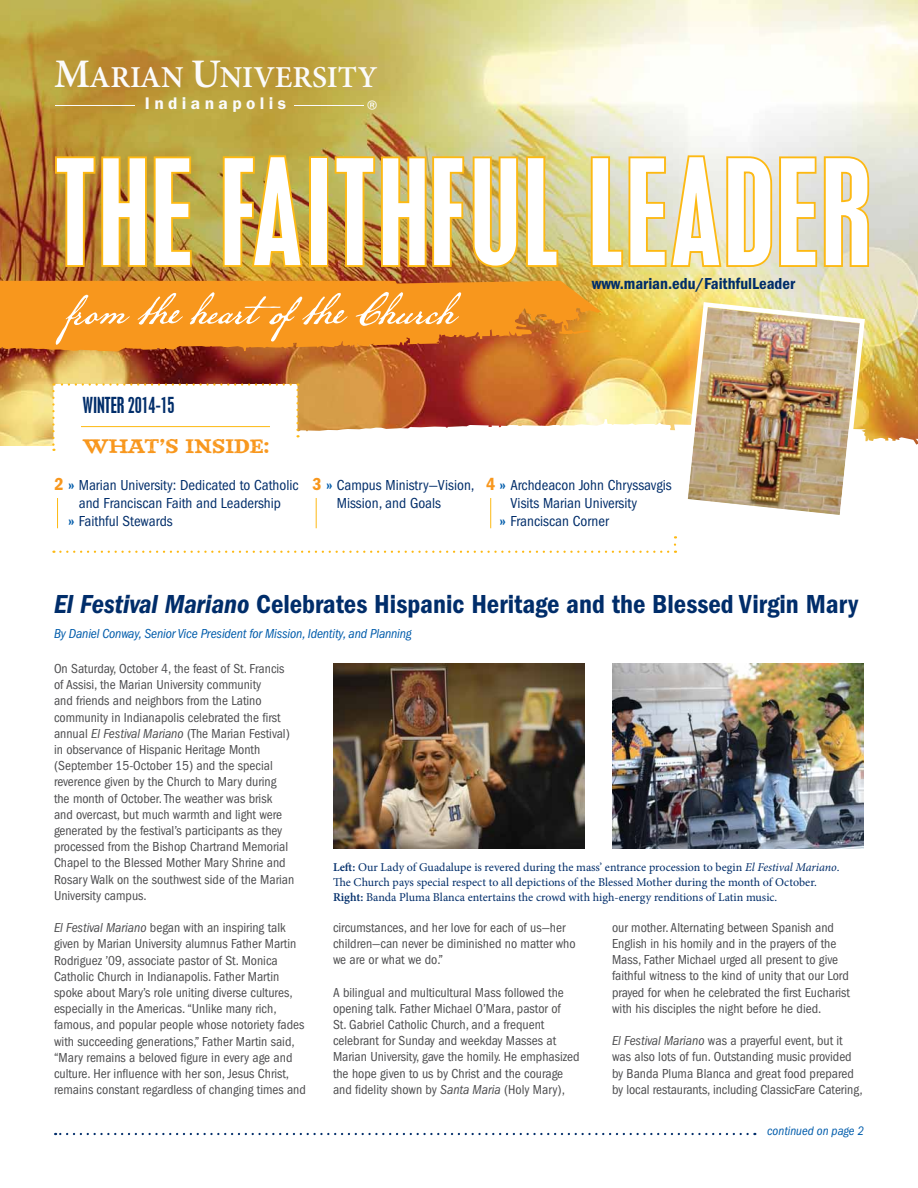
<style>
.page{position:relative;width:918px;height:1188px;background:#fff}
.page>*{position:absolute;margin:0;border:0;box-sizing:border-box;transform-origin:0 0}
.t1{font:condensed 130.05px "Placard";letter-spacing:.025em;color:#fff}
.t2{font:51px "American Scribe";color:#fff}
.t3{font:600 30.45px "Minion Pro";color:#fbfbfb}
.t4{font:27px "ITC Franklin Gothic Std Dm Cd";color:#002d6a}
.t5{font:22.35px "ITC Franklin Gothic Std";color:#fbfbfb}
.t6{font:condensed 19.5px "Placard";color:#002d6a}
.t7{font:19.2px "Zapatista";color:#f8971d}
.t8{font:600 17.4px "Franklin Gothic";letter-spacing:.25em;color:#fbfbfb}
.t9{font:16.5px "ITC Franklin Gothic Std Dm Cd";color:#002d6a}
.t10{font:condensed 15px/18px "ITC Franklin Gothic Std";color:#002d6a}
.t11{font:condensed 13.5px/16.2px "ITC Franklin Gothic Std";color:#4d4d4f}
.t12{font:italic condensed 13.5px "ITC Franklin Gothic Std";letter-spacing:-.01em;color:#005cab}
.t13{font:italic condensed 12.75px "ITC Franklin Gothic Std";color:#005cab}
.t14{font:12px/15px "Minion Pro";color:#002d6a}
.s1{font-size:40.5px}
.s2{font-family:"ITC Franklin Gothic Std Dm Cd";font-stretch:normal;font-size:18px;color:#f8971d}
.s3{font-family:"ITC Franklin Gothic Std Dm Cd";font-stretch:normal;color:#005cab}
.s4{font-family:"ITC Franklin Gothic Std Dm Cd It"}
.s5{font-style:italic}
.s6{font-weight:600}
</style>
<div class="page">
<img style="left:0;top:0;width:918px;height:446px">
<svg style="left:299px;top:419px;width:619px;height:94px"></svg>
<svg style="left:53px;top:154px;width:141px;height:115px;background:#c5942c"></svg>
<img style="left:221px;top:153px;width:84px;height:116px">
<div style="left:309px;top:156px;width:19px;height:111px;border:4px solid #fdb913"></div>
<img style="left:333px;top:154px;width:227px;height:116px">
<svg style="left:589px;top:153px;width:283px;height:116px;background:#e9d79d"></svg>
<svg style="left:52px;top:383px;width:247px;height:68px"></svg>
<svg style="left:53px;top:536px;width:623px;height:17px"></svg>
<hr style="left:55px;top:105px;width:80px;height:1px;background:#fbfbfb">
<hr style="left:294px;top:105px;width:69px;height:1px;background:#fbfbfb">
<img style="left:680px;top:300px;width:187px;height:215px">
<svg style="left:0;top:281px;width:604px;height:71px;background:#ee8f1f"></svg>
<hr style="left:81px;top:426px;width:189px;height:1px;background:#fdb913">
<svg style="left:55px;top:1133px;width:693px;height:2px"></svg>
<hr style="left:57px;top:498px;width:1px;height:30px;background:#fdb913">
<hr style="left:316px;top:498px;width:1px;height:30px;background:#fdb913">
<hr style="left:490px;top:498px;width:1px;height:30px;background:#fdb913">
<img style="left:333px;top:664px;width:252px;height:184px">
<img style="left:612px;top:664px;width:252px;height:184px">
<h3 class="t3" style="left:54px;top:57px;width:325px"><span class="s1">M</span>ARIAN <span class="s1">U</span>NIVERSITY</h3>
<p class="t8" style="left:145px;top:93px;width:142px">Indianapolis</p>
<h3 class="t5" style="left:367px;top:95px;width:19px">®</h3>
<h1 class="t1" style="left:54px;top:133px;width:818px">THE FAITHFUL LEADER</h1>
<h2 class="t2" style="left:65px;top:275px;width:391px">from the heart ofthe Church</h2>
<p class="t9" style="left:592px;top:275px;width:205px">www.marian.edu/FaithfulLeader</p>
<h3 class="t6" style="left:83px;top:393px;width:93px">WINTER 2014-15</h3>
<h3 class="t7" style="left:83px;top:434px;width:188px">WHAT’S INSIDE:</h3>
<p class="t10" style="left:55px;top:476px;width:246px"><span class="s2">2</span> <span class="s3">»</span> Marian University: Dedicated to Catholic</p>
<p class="t10" style="left:79px;top:494px;width:204px">and Franciscan Faith and Leadership</p>
<p class="t10" style="left:68px;top:512px;width:106px"><span class="s3">»</span> Faithful Stewards</p>
<p class="t10" style="left:337px;top:476px;width:139px;text-indent:-24px"><span class="s2">3</span> <span class="s3">»</span> Campus Ministry—Vision,<br>Mission, and Goals</p>
<p class="t10" style="left:486px;top:476px;width:187px"><span class="s2">4</span> <span class="s3">»</span> Archdeacon John Chryssavgis</p>
<p class="t10" style="left:510px;top:494px;width:128px">Visits Marian University</p>
<p class="t10" style="left:500px;top:512px;width:111px"><span class="s3">»</span> Franciscan Corner</p>
<h3 class="t4" style="left:54px;top:588px;width:806px"><span class="s4">El Festival Mariano</span> Celebrates Hispanic Heritage and the Blessed Virgin Mary</h3>
<p class="t12" style="left:54px;top:626px;width:359px">By Daniel Conway, Senior Vice President for Mission, Identity, and Planning</p>
<p class="t11" style="left:54px;top:661px;width:242px">On Saturday, October 4, the feast of St. Francis of Assisi, the Marian University community<br>and friends and neighbors from the Latino community in Indianapolis celebrated the first annual <span class="s5">El Festival Mariano</span> (The Marian Festival) in observance of Hispanic Heritage Month (September 15-October 15) and the special reverence given by the Church to Mary during the month of October. The weather was brisk and overcast, but much warmth and light were generated by the festival’s participants as they processed from the Bishop Chartrand Memorial Chapel to the Blessed Mother Mary Shrine and Rosary Walk on the southwest side of the Marian University campus.</p>
<p class="t11" style="left:54px;top:920px;width:253px"><span class="s5">El Festival Mariano</span> began with an inspiring talk given by Marian University alumnus Father Martin Rodriguez ’09, associate pastor of St. Monica Catholic Church in Indianapolis. Father Martin spoke about Mary’s role uniting diverse cultures, especially in the Americas. “Unlike many rich, famous, and popular people whose notoriety fades with succeeding generations,” Father Martin said, “Mary remains a beloved figure in every age and culture. Her influence with her son, Jesus Christ, remains constant regardless of changing times and</p>
<p class="t11" style="left:333px;top:919px;width:244px">circumstances, and her love for each of us—her children—can never be diminished no matter who we are or what we do.”</p>
<p class="t14" style="left:333px;top:859px;width:508px"><span class="s6">Left:</span> Our Lady of Guadalupe is revered during the mass’ entrance procession to begin <span class="s5">El Festival Mariano</span>.<br>The Church pays special respect to all depictions of the Blessed Mother during the month of October.<br><span class="s6">Right:</span> Banda Pluma Blanca entertains the crowd with high-energy renditions of Latin music.</p>
<p class="t11" style="left:612px;top:919px;width:240px">our mother. Alternating between Spanish and English in his homily and in the prayers of the Mass, Father Michael urged all present to give faithful witness to the kind of unity that our Lord prayed for when he celebrated the first Eucharist with his disciples the night before he died.</p>
<p class="t11" style="left:612px;top:1033px;width:252px"><span class="s5">El Festival Mariano</span> was a prayerful event, but it was also lots of fun. Outstanding music provided by Banda Pluma Blanca and great food prepared by local restaurants, including ClassicFare Catering,</p>
<p class="t11" style="left:333px;top:984px;width:248px">A bilingual and multicultural Mass followed the opening talk. Father Michael O’Mara, pastor of<br>St. Gabriel Catholic Church, and a frequent celebrant for Sunday and weekday Masses at Marian University, gave the homily. He emphasized the hope given to us by Christ and the courage and fidelity shown by <span class="s5">Santa Maria</span> (Holy Mary),</p>
<p class="t13" style="left:767px;top:1124px;width:98px">continued on page 2</p>
</div>
